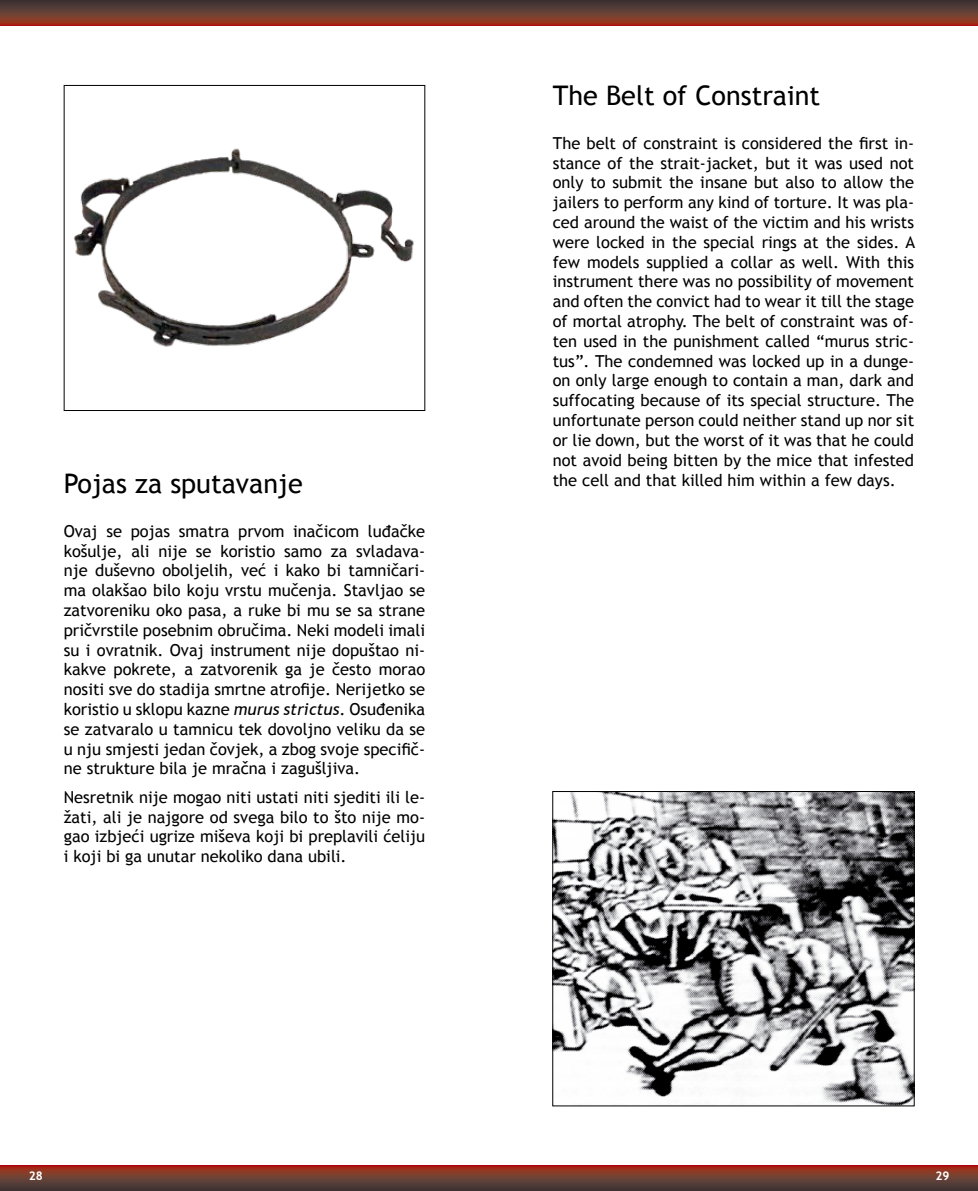
<style>
.page{position:relative;width:978px;height:1191px;background:#fff}
.page>*{position:absolute;margin:0;border:0;box-sizing:border-box;transform-origin:0 0}
.t1{font:27px "Trebuchet MS";color:#000}
.t2{font:16.5px/19.8px "Trebuchet MS";color:#000;text-align:justify}
.t3{font:700 12px "Trebuchet MS";color:#fff}
.s1{font-style:italic}
</style>
<div class="page">
<img style="left:73px;top:148px;width:341px;height:199px">
<div style="left:64px;top:85px;width:361px;height:326px;border:1px solid #000"></div>
<img style="left:554px;top:793px;width:359px;height:311px">
<div style="left:552px;top:791px;width:363px;height:315px;border:1px solid #000"></div>
<svg style="left:489px;top:0;width:489px;height:26px;background:#6c372d"></svg>
<svg style="left:0;top:0;width:489px;height:26px;background:#6c372d"></svg>
<svg style="left:0;top:1165px;width:489px;height:26px;background:#6f362c"></svg>
<svg style="left:489px;top:1165px;width:489px;height:26px;background:#6f362c"></svg>
<h1 class="t1" style="left:64px;top:468px;width:240px">Pojas za sputavanje</h1>
<p class="t2" style="left:64px;top:521px;width:363px">Ovaj se pojas smatra prvom inačicom luđačke košulje, ali nije se koristio samo za svladava&shy;nje duševno oboljelih, već i kako bi tamničari&shy;ma olakšao bilo koju vrstu mučenja. Stavljao se zatvoreniku oko pasa, a ruke bi mu se sa strane pričvrstile posebnim obručima. Neki modeli imali su i ovratnik. Ovaj instrument nije dopuštao ni&shy;kakve pokrete, a zatvorenik ga je često morao nositi sve do stadija smrtne atrofije. Nerijetko se koristio u sklopu kazne <span class="s1">murus strictus</span>. Osuđenika se zatvaralo u tamnicu tek dovoljno veliku da se u nju smjesti jedan čovjek, a zbog svoje specifič&shy;ne strukture bila je mračna i zagušljiva.</p>
<p class="t2" style="left:64px;top:787px;width:363px">Nesretnik nije mogao niti ustati niti sjediti ili le&shy;žati, ali je najgore od svega bilo to što nije mo&shy;gao izbjeći ugrize miševa koji bi preplavili ćeliju i koji bi ga unutar nekoliko dana ubili.</p>
<h1 class="t1" style="left:553px;top:79px;width:269px">The Belt of Constraint</h1>
<p class="t2" style="left:553px;top:133px;width:364px">The belt of constraint is considered the first in&shy;stance of the strait-jacket, but it was used not only to submit the insane but also to allow the jailers to perform any kind of torture. It was pla&shy;ced around the waist of the victim and his wrists were locked in the special rings at the sides. A few models supplied a collar as well. With this instrument there was no possibility of movement and often the convict had to wear it till the stage of mortal atrophy. The belt of constraint was of&shy;ten used in the punishment called “murus stric&shy;tus”. The condemned was locked up in a dunge&shy;on only large enough to contain a man, dark and suffocating because of its special structure. The unfortunate person could neither stand up nor sit or lie down, but the worst of it was that he could not avoid being bitten by the mice that infested the cell and that killed him within a few days.</p>
<p class="t3" style="left:29px;top:1168px;width:16px">28</p>
<p class="t3" style="left:936px;top:1168px;width:16px">29</p>
</div>
